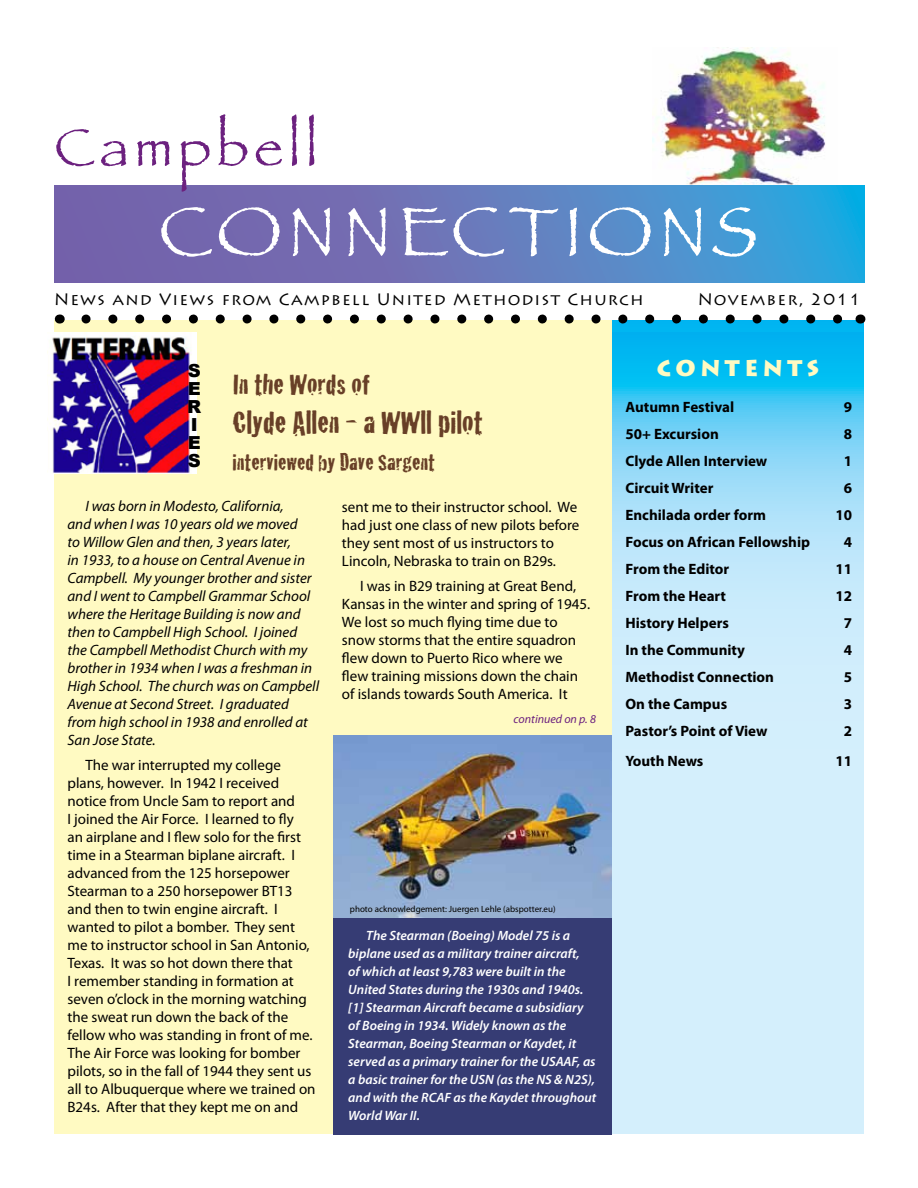
<style>
.page{position:relative;width:918px;height:1188px;background:#fff}
.page>*{position:absolute;margin:0;border:0;box-sizing:border-box;transform-origin:0 0}
.t1{font:72px "Papyrus";letter-spacing:.08em;color:#fff}
.t2{font:54px "Papyrus";letter-spacing:.1em;color:#6c217f}
.t3{font:33px "Cracked";color:#683f27}
.t4{font:30px "Cracked";color:#683f27}
.t5{font:24px "Cracked";color:#683f27}
.t6{font:900 22.5px "Lithos Pro";letter-spacing:.2em;color:#fffac2}
.t7{font:900 18px/18px "Arial";color:#000}
.t8{font:16.5px "Lithos Pro";letter-spacing:.075em;color:#000}
.t9{font:15px/18px "Myriad Pro";color:#000}
.t10{font:italic 15px/18px "Myriad Pro";color:#000}
.t11{font:700 15px "Myriad Pro";color:#000}
.t12{font:italic 600 13.5px/18px "Myriad Pro";color:#fff}
.t13{font:italic 12px "Myriad Pro";color:#6c217f}
.t14{font:9px "Myriad Pro";color:#000}
</style>
<div class="page">
<div style="left:54px;top:321px;width:558px;height:813px;background:#fffac2"></div>
<img style="left:652px;top:48px;width:186px;height:138px">
<svg style="left:54px;top:186px;width:810px;height:96px;background:#5f7dbe"></svg>
<div style="left:612px;top:321px;width:252px;height:813px;background:#d4effc"></div>
<svg style="left:86px;top:315px;width:761px;height:9px"></svg>
<svg style="left:612px;top:332px;width:252px;height:270px;background:#78d5f7"></svg>
<div style="left:333px;top:735px;width:279px;height:399px;background:#363c74"></div>
<img style="left:333px;top:735px;width:279px;height:183px">
<img style="left:51px;top:332px;width:145px;height:142px">
<h2 class="t2" style="left:54px;top:115px;width:265px">Campbell</h2>
<h1 class="t1" style="left:159px;top:188px;width:601px">CONNECTIONS</h1>
<p class="t8" style="left:54px;top:289px;width:591px">News and Views from Campbell United Methodist Church</p>
<p class="t8" style="left:698px;top:289px;width:165px">November, 2011</p>
<p class="t7" style="left:187px;top:361px;width:16px">S<br>E<br>R<br>I<br>E<br>S</p>
<h3 class="t4" style="left:232px;top:360px;width:140px">In the Words of</h3>
<h3 class="t3" style="left:232px;top:397px;width:252px">Clyde Allen - a WWll pilot</h3>
<h3 class="t5" style="left:232px;top:443px;width:204px">interviewed by Dave Sargent</h3>
<p class="t10" style="left:68px;top:497px;width:253px;text-indent:18px">I was born in Modesto, California,<br>and when I was 10 years old we moved<br>to Willow Glen and then, 3 years later,<br>in 1933, to a house on Central Avenue in Campbell. My younger brother and sister and I went to Campbell Grammar School where the Heritage Building is now and then to Campbell High School. I joined the Campbell Methodist Church with my brother in 1934 when I was a freshman in High School. The church was on Campbell Avenue at Second Street. I graduated from high school in 1938 and enrolled at San Jose State.</p>
<p class="t9" style="left:68px;top:756px;width:250px;text-indent:18px">The war interrupted my college plans, however. In 1942 I received notice from Uncle Sam to report and<br>I joined the Air Force. I learned to fly<br>an airplane and I flew solo for the first time in a Stearman biplane aircraft. I advanced from the 125 horsepower Stearman to a 250 horsepower BT13 and then to twin engine aircraft. I wanted to pilot a bomber. They sent me to instructor school in San Antonio, Texas. It was so hot down there that<br>I remember standing in formation at seven o’clock in the morning watching the sweat run down the back of the fellow who was standing in front of me.<br>The Air Force was looking for bomber pilots, so in the fall of 1944 they sent us all to Albuquerque where we trained on B24s. After that they kept me on and</p>
<p class="t9" style="left:342px;top:498px;width:239px">sent me to their instructor school. We had just one class of new pilots before they sent most of us instructors to Lincoln, Nebraska to train on B29s.</p>
<p class="t9" style="left:342px;top:576px;width:250px;text-indent:18px">I was in B29 training at Great Bend, Kansas in the winter and spring of 1945.<br>We lost so much flying time due to snow storms that the entire squadron flew down to Puerto Rico where we flew training missions down the chain of islands towards South America. It</p>
<p class="t13" style="left:514px;top:711px;width:84px">continued on p. 8</p>
<p class="t14" style="left:350px;top:904px;width:207px">photo acknowledgement: Juergen Lehle (abspotter.eu)</p>
<p class="t12" style="left:348px;top:926px;width:250px;text-indent:18px">The Stearman (Boeing) Model 75 is a biplane used as a military trainer aircraft,<br>of which at least 9,783 were built in the United States during the 1930s and 1940s. [1] Stearman Aircraft became a subsidiary of Boeing in 1934. Widely known as the Stearman, Boeing Stearman or Kaydet, it served as a primary trainer for the USAAF, as a basic trainer for the USN (as the NS &amp; N2S), and with the RCAF as the Kaydet throughout World War II.</p>
<h3 class="t6" style="left:657px;top:354px;width:164px">CONTENTS</h3>
<p class="t11" style="left:626px;top:397px;width:110px">Autumn Festival</p>
<p class="t11" style="left:844px;top:397px;width:10px">9</p>
<p class="t11" style="left:626px;top:424px;width:95px">50+ Excursion</p>
<p class="t11" style="left:844px;top:424px;width:10px">8</p>
<p class="t11" style="left:626px;top:451px;width:143px">Clyde Allen Interview</p>
<p class="t11" style="left:844px;top:451px;width:10px">1</p>
<p class="t11" style="left:626px;top:478px;width:89px">Circuit Writer</p>
<p class="t11" style="left:844px;top:478px;width:10px">6</p>
<p class="t11" style="left:626px;top:505px;width:142px">Enchilada order form</p>
<p class="t11" style="left:835px;top:505px;width:18px">10</p>
<p class="t11" style="left:626px;top:532px;width:186px">Focus on African Fellowship</p>
<p class="t11" style="left:844px;top:532px;width:10px">4</p>
<p class="t11" style="left:626px;top:559px;width:105px">From the Editor</p>
<p class="t11" style="left:835px;top:559px;width:18px">11</p>
<p class="t11" style="left:626px;top:586px;width:102px">From the Heart</p>
<p class="t11" style="left:835px;top:586px;width:18px">12</p>
<p class="t11" style="left:626px;top:613px;width:105px">History Helpers</p>
<p class="t11" style="left:844px;top:613px;width:10px">7</p>
<p class="t11" style="left:626px;top:640px;width:121px">In the Community</p>
<p class="t11" style="left:844px;top:640px;width:10px">4</p>
<p class="t11" style="left:626px;top:667px;width:150px">Methodist Connection</p>
<p class="t11" style="left:844px;top:667px;width:10px">5</p>
<p class="t11" style="left:626px;top:694px;width:103px">On the Campus</p>
<p class="t11" style="left:844px;top:694px;width:10px">3</p>
<p class="t11" style="left:626px;top:721px;width:144px">Pastor’s Point of View</p>
<p class="t11" style="left:844px;top:721px;width:10px">2</p>
<p class="t11" style="left:626px;top:751px;width:79px">Youth News</p>
<p class="t11" style="left:835px;top:751px;width:18px">11</p>
</div>
